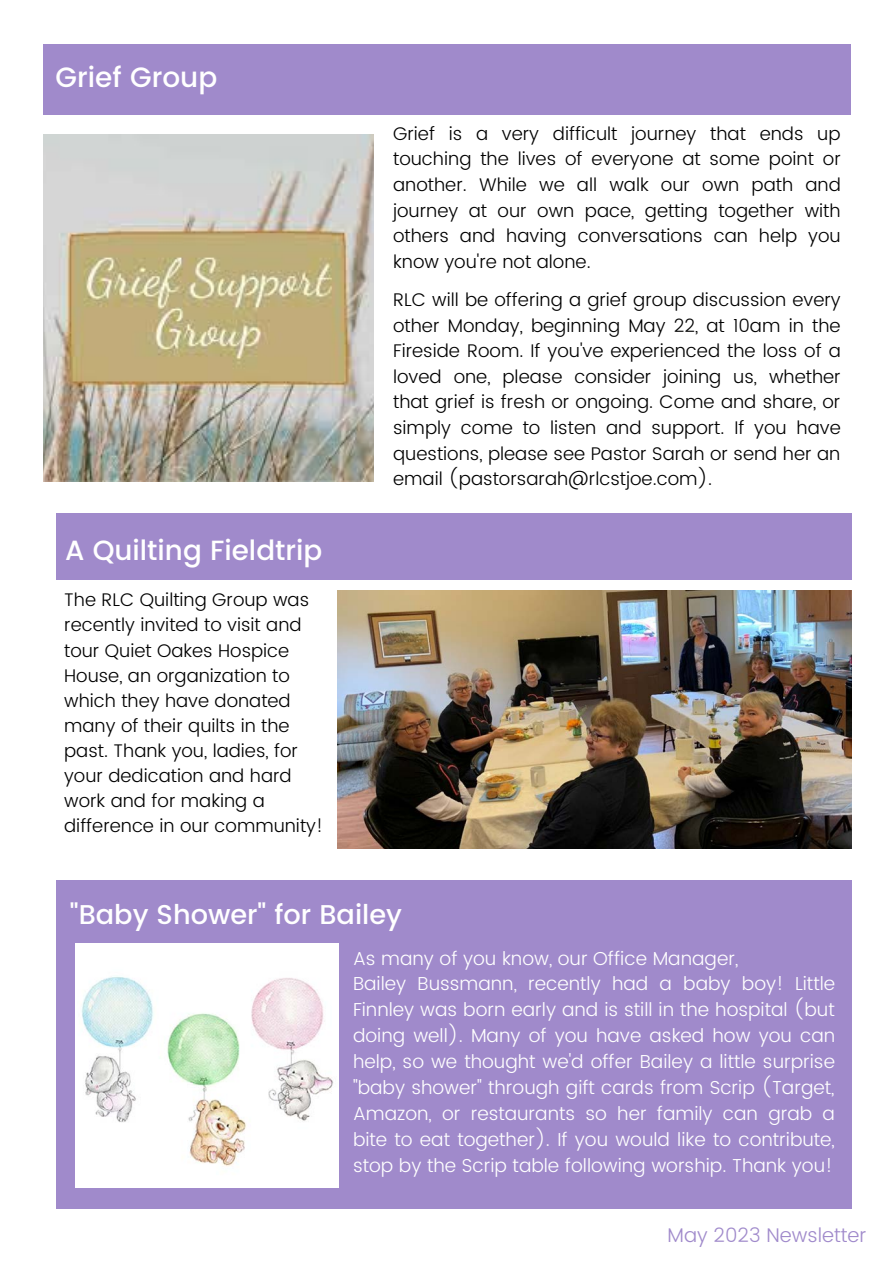
<style>
.page{position:relative;width:894px;height:1264px;background:#fff}
.page>*{position:absolute;margin:0;border:0;box-sizing:border-box;transform-origin:0 0}
.t1{font:500 27.9px "Poppins";color:#fff}
.t2{font:500 27.75px "Poppins";color:#fff}
.t3{font:500 27.15px "Poppins";color:#fff}
.t4{font:300 19.8px "Poppins";color:#a08acb}
.t5{font:300 18.75px/26px "Poppins";color:#fff;text-align:justify}
.t6{font:300 18.3px/25.7px "Poppins";color:#000;text-align:justify}
</style>
<div class="page">
<img style="left:338px;top:591px;width:513px;height:258px">
<div style="left:56px;top:513px;width:795px;height:67px;background:#a08acb"></div>
<div style="left:56px;top:880px;width:795px;height:329px;background:#a08acb"></div>
<div style="left:43px;top:44px;width:808px;height:71px;background:#a08acb"></div>
<img style="left:43px;top:135px;width:330px;height:347px">
<img style="left:76px;top:943px;width:262px;height:243px">
<p class="t1" style="left:56px;top:61px;width:163px">Grief Group</p>
<p class="t2" style="left:65px;top:533px;width:259px">A Quilting Fieldtrip</p>
<p class="t6" style="left:64px;top:587px;width:260px;line-height:25px;text-align:left">The RLC Quilting Group was recently invited to visit and tour Quiet Oakes Hospice<br>House, an organization to which they have donated many of their quilts in the past. Thank you, ladies, for your dedication and hard work and for making a difference in our community!</p>
<p class="t6" style="left:393px;top:121px;width:449px">Grief is a very difficult journey that ends up touching the lives of everyone at some point or another. While we all walk our own path and journey at our own pace, getting together with others and having conversations can help you know you're not alone.</p>
<p class="t6" style="left:393px;top:287px;width:449px">RLC will be offering a grief group discussion every other Monday, beginning May 22, at 10am in the Fireside Room. If you've experienced the loss of a loved one, please consider joining us, whether that grief is fresh or ongoing. Come and share, or simply come to listen and support. If you have questions, please see Pastor Sarah or send her an email (pastorsarah@rlcstjoe.com).</p>
<p class="t3" style="left:70px;top:898px;width:333px">"Baby Shower" for Bailey</p>
<p class="t5" style="left:353px;top:945px;width:386px">As many of you know, our Office Manager,</p>
<p class="t5" style="left:353px;top:971px;width:483px">Bailey Bussmann, recently had a baby boy! Little Finnley was born early and is still in the hospital (but doing well). Many of you have asked how you can help, so we thought we'd offer Bailey a little surprise "baby shower" through gift cards from Scrip (Target, Amazon, or restaurants so her family can grab a bite to eat together). If you would like to contribute, stop by the Scrip table following worship. Thank you!</p>
<p class="t4" style="left:667px;top:1223px;width:200px">May 2023 Newsletter</p>
</div>
